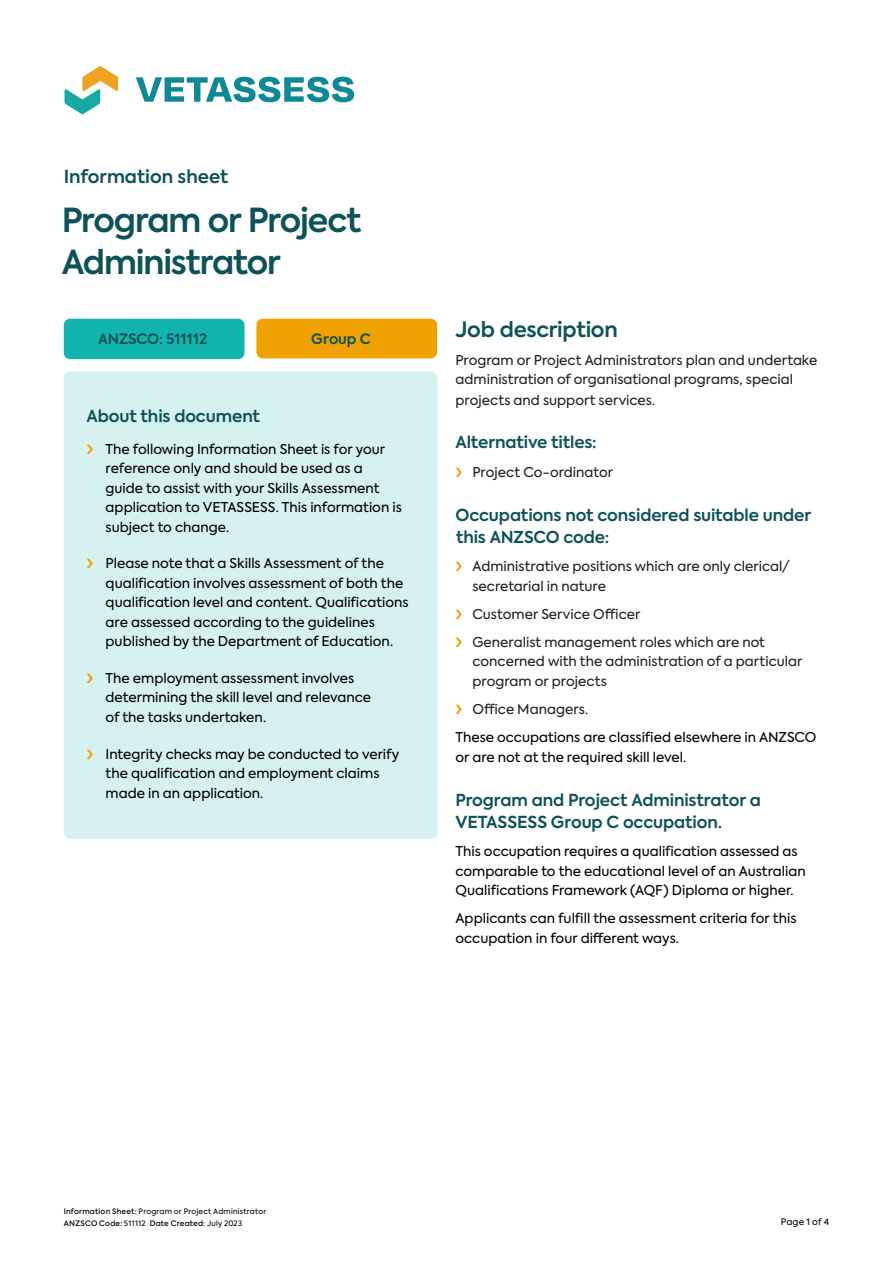
<style>
.page{position:relative;width:893px;height:1263px;background:#fff}
.page>*{position:absolute;margin:0;border:0;box-sizing:border-box;transform-origin:0 0}
.t1{font:600 33px/42px "Axiforma";letter-spacing:-.035em;color:#0d5257}
.t2{font:600 21px "Axiforma";letter-spacing:-.01em;color:#0d5257}
.t3{font:600 18px "Axiforma";color:#0d5257}
.t4{font:600 16.5px/22.5px "Axiforma";letter-spacing:-.005em;color:#0d5257}
.t5{font:600 14.25px "Axiforma";letter-spacing:-.005em;color:#0d5257}
.t6{font:13.5px/19.5px "Axiforma";color:#000}
.t7{font:13.5px/19.5px "Axiforma";color:#231f20}
.t8{font:9px "Axiforma";letter-spacing:.02em;color:#000}
.t9{font:7.5px/12px "Axiforma";letter-spacing:.025em;color:#000}
.s1{font-size:16.35px}
.s2{font-weight:500}
</style>
<div class="page">
<div style="left:64px;top:371px;width:373px;height:468px;background:#d5f1f0;border-radius:6px"></div>
<div style="left:64px;top:319px;width:180px;height:40px;background:#12b4ae;border-radius:6px"></div>
<div style="left:256px;top:319px;width:181px;height:39px;background:#efa200;border-radius:6px"></div>
<svg style="left:136px;top:77px;width:218px;height:25px"></svg>
<svg style="left:65px;top:66px;width:53px;height:48px"></svg>
<p class="t3" style="left:64px;top:165px;width:166px">Information sheet</p>
<p class="t1" style="left:62px;top:200px;width:301px">Program or Project<br>Administrator</p>
<p class="t5" style="left:98px;top:329px;width:111px">ANZSCO: 511112</p>
<p class="t5" style="left:311px;top:329px;width:61px">Group C</p>
<p class="t4" style="left:86px;top:405px;width:175px">About this document</p>
<p class="t6" style="left:106px;top:439px;width:298px">The following Information Sheet is for your reference only and should be used as a guide to assist with your Skills Assessment application to VETASSESS. This information is subject to change.</p>
<p class="t6" style="left:106px;top:554px;width:305px">Please note that a Skills Assessment of the qualification involves assessment of both the qualification level and content. Qualifications are assessed according to the guidelines published by the Department of Education.</p>
<p class="t6" style="left:106px;top:669px;width:267px">The employment assessment involves determining the skill level and relevance of the tasks undertaken.</p>
<p class="t6" style="left:106px;top:744px;width:295px">Integrity checks may be conducted to verify the qualification and employment claims made in an application.</p>
<p class="t2" style="left:455px;top:315px;width:164px">Job description</p>
<p class="t7" style="left:455px;top:350px;width:363px">Program or Project Administrators plan and undertake administration of organisational programs, special projects and support services.</p>
<p class="t4" style="left:455px;top:431px;width:143px">Alternative titles:</p>
<p class="t7" style="left:472px;top:463px;width:142px">Project Co-ordinator</p>
<p class="t4" style="left:455px;top:504px;width:357px">Occupations not considered suitable under this <span class="s1">ANZSCO</span> code:</p>
<p class="t7" style="left:472px;top:557px;width:319px">Administrative positions which are only clerical/ secretarial in nature</p>
<p class="t7" style="left:472px;top:604px;width:169px">Customer Service Officer</p>
<p class="t7" style="left:472px;top:632px;width:331px">Generalist management roles which are not concerned with the administration of a particular program or projects</p>
<p class="t7" style="left:472px;top:699px;width:117px">Office Managers.</p>
<p class="t6" style="left:455px;top:727px;width:362px;line-height:20.2px">These occupations are classified elsewhere in ANZSCO or are not at the required skill level.</p>
<p class="t4" style="left:455px;top:789px;width:307px">Program and Project Administrator a<br>VETASSESS Group C occupation.</p>
<p class="t6" style="left:455px;top:842px;width:352px">This occupation requires a qualification assessed as comparable to the educational level of an Australian<br>Qualifications Framework (AQF) Diploma or higher.</p>
<p class="t6" style="left:455px;top:909px;width:342px">Applicants can fulfill the assessment criteria for this occupation in four different ways.</p>
<p class="t9" style="left:64px;top:1205px;width:204px"><span class="s2">Information Sheet:</span> Program or Project Administrator<br><span class="s2">ANZSCO Code:</span> 511112 <span class="s2">Date Created:</span> July 2023</p>
<p class="t8" style="left:781px;top:1216px;width:50px">Page 1 of 4</p>
</div>
